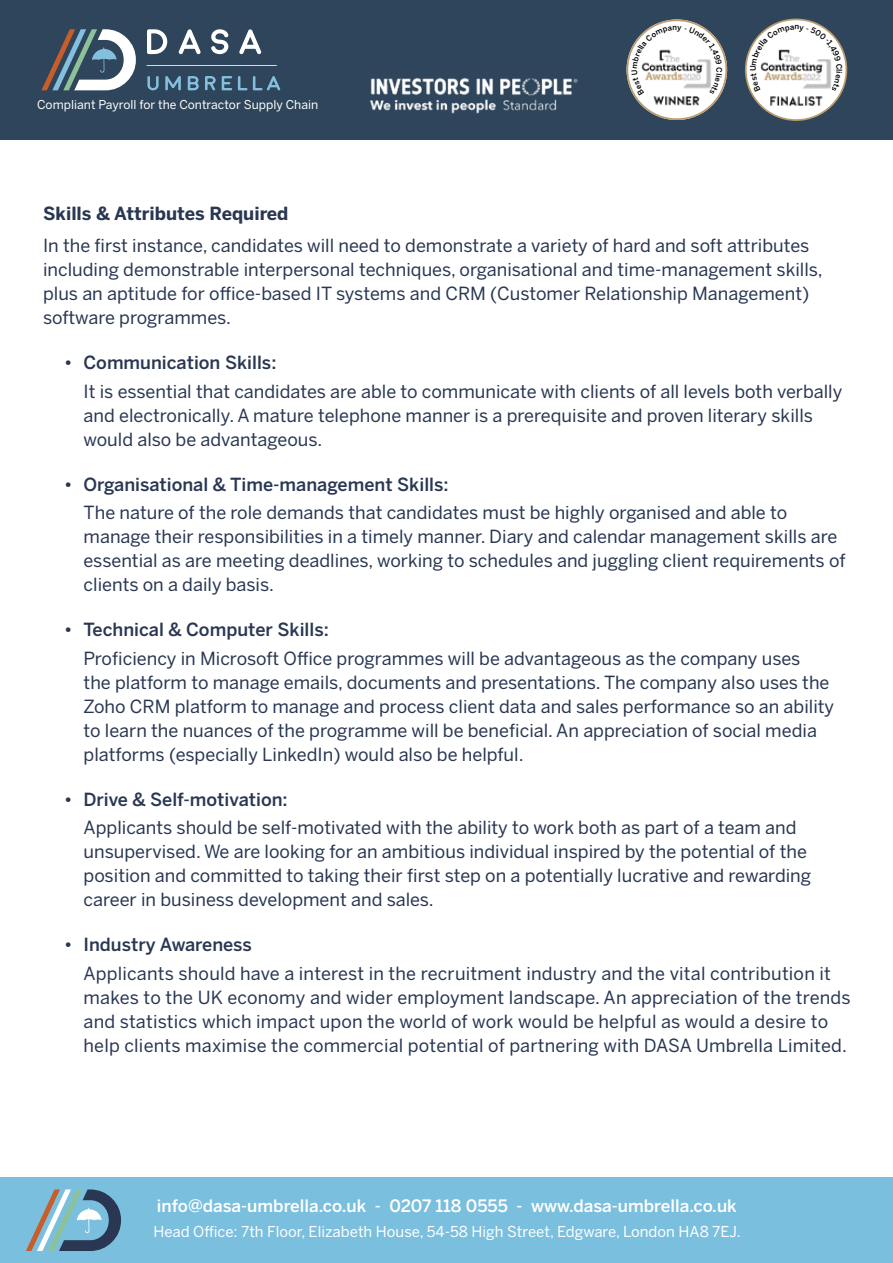
<style>
.page{position:relative;width:893px;height:1263px;background:#fff}
.page>*{position:absolute;margin:0;border:0;box-sizing:border-box;transform-origin:0 0}
.t1{font:18px/24px "Benton Sans";color:#293752}
.t2{font:500 18px "Benton Sans";color:#293752}
.t3{font:700 18px "Benton Sans";color:#293752}
.t4{font:500 17.1px "Benton Sans";color:#fff}
.t5{font:14.85px "Benton Sans";color:#fff}
.t6{font:12.15px "Benton Sans";color:#fff}
</style>
<div class="page">
<div style="left:0;top:0;width:893px;height:139px;background:#2e455b"></div>
<svg style="left:147px;top:29px;width:20px;height:25px"></svg>
<svg style="left:179px;top:29px;width:22px;height:25px"></svg>
<svg style="left:211px;top:29px;width:17px;height:25px"></svg>
<svg style="left:239px;top:29px;width:22px;height:25px"></svg>
<hr style="left:146px;top:65px;width:131px;height:1px;background:#fff">
<svg style="left:147px;top:76px;width:12px;height:14px"></svg>
<svg style="left:165px;top:76px;width:16px;height:14px"></svg>
<svg style="left:188px;top:76px;width:11px;height:14px"></svg>
<svg style="left:205px;top:76px;width:11px;height:14px"></svg>
<svg style="left:222px;top:76px;width:10px;height:14px"></svg>
<svg style="left:238px;top:76px;width:42px;height:14px"></svg>
<svg style="left:41px;top:29px;width:95px;height:61px"></svg>
<img style="left:627px;top:19px;width:100px;height:101px;border-radius:50px">
<div style="left:627px;top:19px;width:100px;height:101px;border:2px solid #bc9a6c;border-radius:50%"></div>
<div style="left:746px;top:19px;width:100px;height:101px;background:#fff;border-radius:50%"></div>
<div style="left:745px;top:19px;width:102px;height:102px;border:2px solid #bc9a6c;border-radius:50%"></div>
<img style="left:770px;top:96px;width:53px;height:10px">
<div style="left:0;top:1177px;width:893px;height:86px;background:#7bbfde"></div>
<svg style="left:26px;top:1189px;width:95px;height:62px"></svg>
<img style="left:370px;top:78px;width:208px;height:36px">
<svg style="left:631px;top:26px;width:91px;height:69px;background:#e3e3e2"></svg>
<svg style="left:750px;top:25px;width:92px;height:66px"></svg>
<p class="t6" style="left:37px;top:97px;width:283px">Compliant Payroll for the Contractor Supply Chain</p>
<p class="t3" style="left:43px;top:202px;width:247px">Skills &amp; Attributes Required</p>
<p class="t1" style="left:43px;top:233px;width:781px">In the first instance, candidates will need to demonstrate a variety of hard and soft attributes including demonstrable interpersonal techniques, organisational and time-management skills, plus an aptitude for office-based IT systems and CRM (Customer Relationship Management) software programmes.</p>
<p class="t2" style="left:64px;top:352px;width:214px">• Communication Skills:</p>
<p class="t1" style="left:84px;top:379px;width:760px">It is essential that candidates are able to communicate with clients of all levels both verbally and electronically. A mature telephone manner is a prerequisite and proven literary skills would also be advantageous.</p>
<p class="t2" style="left:64px;top:474px;width:386px">• Organisational &amp; Time-management Skills:</p>
<p class="t1" style="left:84px;top:500px;width:763px">The nature of the role demands that candidates must be highly organised and able to manage their responsibilities in a timely manner. Diary and calendar management skills are essential as are meeting deadlines, working to schedules and juggling client requirements of clients on a daily basis.</p>
<p class="t2" style="left:64px;top:619px;width:266px">• Technical &amp; Computer Skills:</p>
<p class="t1" style="left:84px;top:646px;width:752px">Proficiency in Microsoft Office programmes will be advantageous as the company uses<br>the platform to manage emails, documents and presentations. The company also uses the Zoho CRM platform to manage and process client data and sales performance so an ability to learn the nuances of the programme will be beneficial. An appreciation of social media platforms (especially LinkedIn) would also be helpful.</p>
<p class="t2" style="left:64px;top:789px;width:225px">• Drive &amp; Self-motivation:</p>
<p class="t1" style="left:84px;top:815px;width:729px">Applicants should be self-motivated with the ability to work both as part of a team and unsupervised. We are looking for an ambitious individual inspired by the potential of the position and committed to taking their first step on a potentially lucrative and rewarding career in business development and sales.</p>
<p class="t2" style="left:64px;top:934px;width:189px">• Industry Awareness</p>
<p class="t1" style="left:84px;top:961px;width:769px">Applicants should have a interest in the recruitment industry and the vital contribution it makes to the UK economy and wider employment landscape. An appreciation of the trends and statistics which impact upon the world of work would be helpful as would a desire to help clients maximise the commercial potential of partnering with DASA Umbrella Limited.</p>
<p class="t4" style="left:157px;top:1195px;width:581px">info@dasa-umbrella.co.uk - 0207 118 0555 - www.dasa-umbrella.co.uk</p>
<p class="t5" style="left:154px;top:1223px;width:589px">Head Office: 7th Floor, Elizabeth House, 54-58 High Street, Edgware, London HA8 7EJ.</p>
</div>
